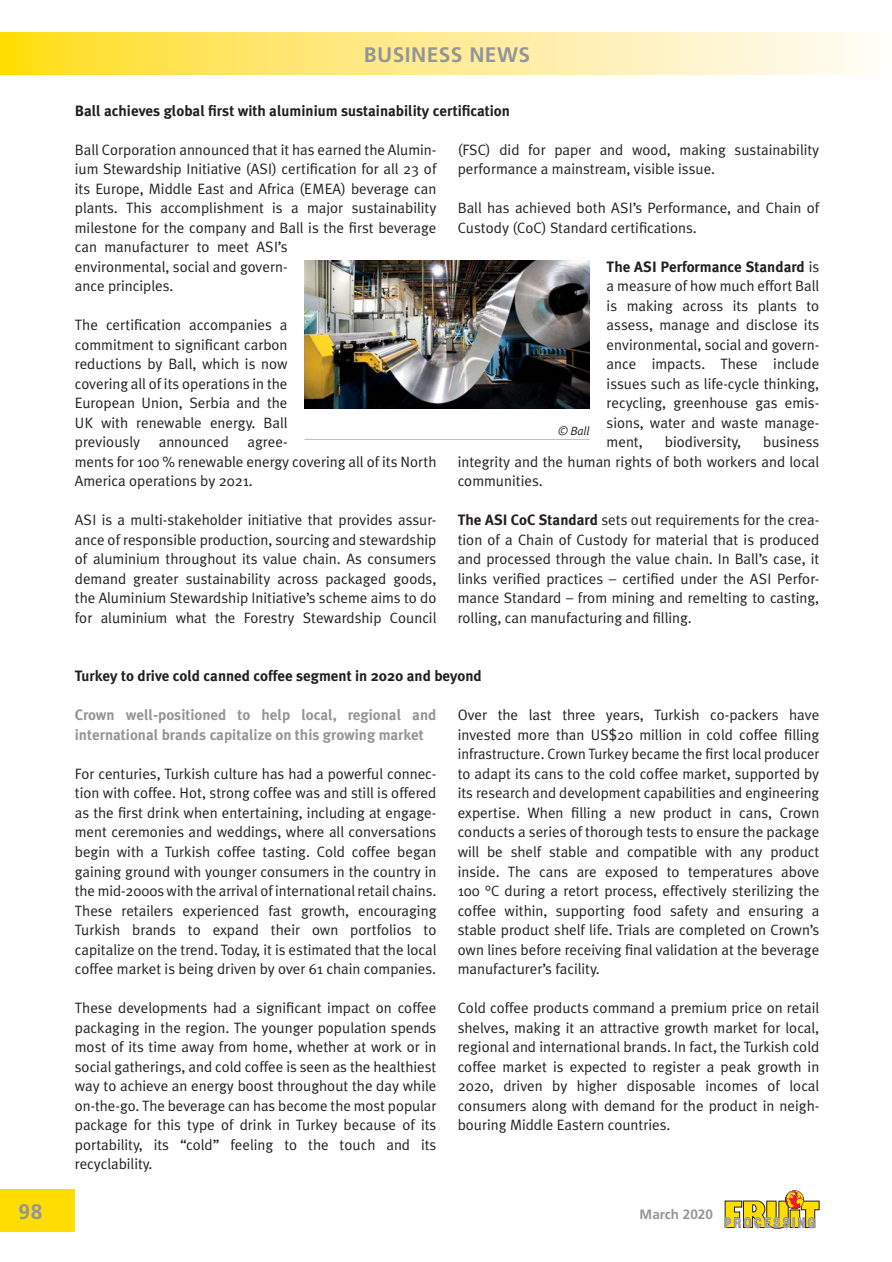
<style>
.page{position:relative;width:892px;height:1262px;background:#fff}
.page>*{position:absolute;margin:0;border:0;box-sizing:border-box;transform-origin:0 0}
.t1{font:700 21px "Frutiger";letter-spacing:.02em;color:#939598}
.t2{font:15px/19.5px "Meta Plus Normal";color:#231f20;text-align:justify}
.t3{font:700 15px "Meta Plus";color:#231f20}
.t4{font:700 15px/19.5px "Meta Plus";color:#939598}
.t5{font:700 13.5px "Frutiger";color:#939598}
.t6{font:italic 12px "Meta Plus Normal";color:#231f20}
.s1{font-family:"Meta Plus Normal";font-weight:400}
.s2{font-family:"Meta Plus";font-weight:700}
</style>
<div class="page">
<svg style="left:0;top:32px;width:867px;height:43px;background:#ffeb8d"></svg>
<div style="left:0;top:1189px;width:75px;height:42px;background:#fd0"></div>
<svg style="left:724px;top:1190px;width:95px;height:38px"></svg>
<img style="left:304px;top:260px;width:285px;height:148px">
<hr style="left:304px;top:439px;width:285px;height:1px;background:#bbbdc0">
<h1 class="t1" style="left:364px;top:44px;width:168px">BUSINESS NEWS</h1>
<p class="t3" style="left:75px;top:103px;width:436px">Ball achieves global first with aluminium sustainability certification</p>
<p class="t2" style="left:75px;top:141px;width:363px;text-align:left">Ball Corporation announced that it has earned the Alumin&shy;ium Stewardship Initiative (ASI) certification for all 23 of its Europe, Middle East and Africa (EMEA) beverage can plants. This accomplishment is a major sustainability milestone for the company and Ball is the first beverage can manufacturer to meet ASI’s<br>environmental, social and govern-<br>ance principles.</p>
<p class="t2" style="left:75px;top:317px;width:363px;text-align:left">The certification accompanies a<br>commitment to significant carbon<br>reductions by Ball, which is now<br>covering all of its operations in the<br>European Union, Serbia and the<br>UK with renewable energy. Ball<br>previously announced agree-<br>ments for 100 % renewable energy covering all of its North America operations by 2021.</p>
<p class="t2" style="left:75px;top:512px;width:363px">ASI is a multi-stakeholder initiative that provides assur&shy;ance of responsible production, sourcing and stewardship of aluminium throughout its value chain. As consumers demand greater sustainability across packaged goods, the Aluminium Stewardship Initiative’s scheme aims to do for aluminium what the Forestry Stewardship Council</p>
<p class="t2" style="left:457px;top:141px;width:363px">(FSC) did for paper and wood, making sustainability performance a mainstream, visible issue.</p>
<p class="t2" style="left:457px;top:200px;width:363px">Ball has achieved both ASI’s Performance, and Chain of<br>Custody (CoC) Standard certifications.</p>
<p class="t3" style="left:606px;top:259px;width:214px">The ASI Performance Standard <span class="s1">is</span></p>
<p class="t2" style="left:606px;top:278px;width:214px">a measure of how much effort Ball is making across its plants to assess, manage and disclose its environmental, social and govern&shy;ance impacts. These include issues such as life-cycle thinking, recycling, greenhouse gas emis&shy;sions, water and waste manage&shy;ment,</p>
<p class="t6" style="left:558px;top:425px;width:33px">© Ball</p>
<p class="t2" style="left:457px;top:434px;width:363px;text-indent:305px">business integrity and the human rights of both workers and local communities.</p>
<p class="t2" style="left:457px;top:512px;width:363px"><span class="s2">The ASI CoC Standard</span> sets out requirements for the crea&shy;tion of a Chain of Custody for material that is produced and processed through the value chain. In Ball’s case, it links verified practices – certified under the ASI Perfor&shy;mance Standard – from mining and remelting to casting, rolling, can manufacturing and filling.</p>
<p class="t2" style="left:665px;top:434px;width:78px">biodiversity,</p>
<p class="t3" style="left:75px;top:669px;width:408px">Turkey to drive cold canned coffee segment in 2020 and beyond</p>
<p class="t4" style="left:75px;top:706px;width:363px">Crown well-positioned to help local, regional and international brands capitalize on this growing market</p>
<p class="t2" style="left:75px;top:765px;width:363px">For centuries, Turkish culture has had a powerful connec&shy;tion with coffee. Hot, strong coffee was and still is offered as the first drink when entertaining, including at engage&shy;ment ceremonies and weddings, where all conversations begin with a Turkish coffee tasting. Cold coffee began gaining ground with younger consumers in the country in the mid-2000s with the arrival of international retail chains.<br>These retailers experienced fast growth, encouraging Turkish brands to expand their own portfolios to capitalize on the trend. Today, it is estimated that the local coffee market is being driven by over 61 chain companies.</p>
<p class="t2" style="left:75px;top:999px;width:363px">These developments had a significant impact on coffee packaging in the region. The younger population spends most of its time away from home, whether at work or in social gatherings, and cold coffee is seen as the healthiest way to achieve an energy boost throughout the day while on-the-go. The beverage can has become the most popular package for this type of drink in Turkey because of its portability, its “cold” feeling to the touch and its recyclability.</p>
<p class="t2" style="left:457px;top:707px;width:363px">Over the last three years, Turkish co-packers have invested more than US$20 million in cold coffee filling infrastructure. Crown Turkey became the first local producer to adapt its cans to the cold coffee market, supported by its research and development capabilities and engineering expertise. When filling a new product in cans, Crown conducts a series of thorough tests to ensure the package will be shelf stable and compatible with any product inside. The cans are exposed to temperatures above 100 °C during a retort process, effectively sterilizing the coffee within, supporting food safety and ensuring a stable product shelf life. Trials are completed on Crown’s own lines before receiving final validation at the beverage manufacturer’s facility.</p>
<p class="t2" style="left:457px;top:999px;width:363px">Cold coffee products command a premium price on retail shelves, making it an attractive growth market for local, regional and international brands. In fact, the Turkish cold coffee market is expected to register a peak growth in 2020, driven by higher disposable incomes of local consumers along with demand for the product in neigh&shy;bouring Middle Eastern countries.</p>
<h1 class="t1" style="left:19px;top:1201px;width:25px">98</h1>
<p class="t5" style="left:639px;top:1207px;width:75px">March 2020</p>
</div>
